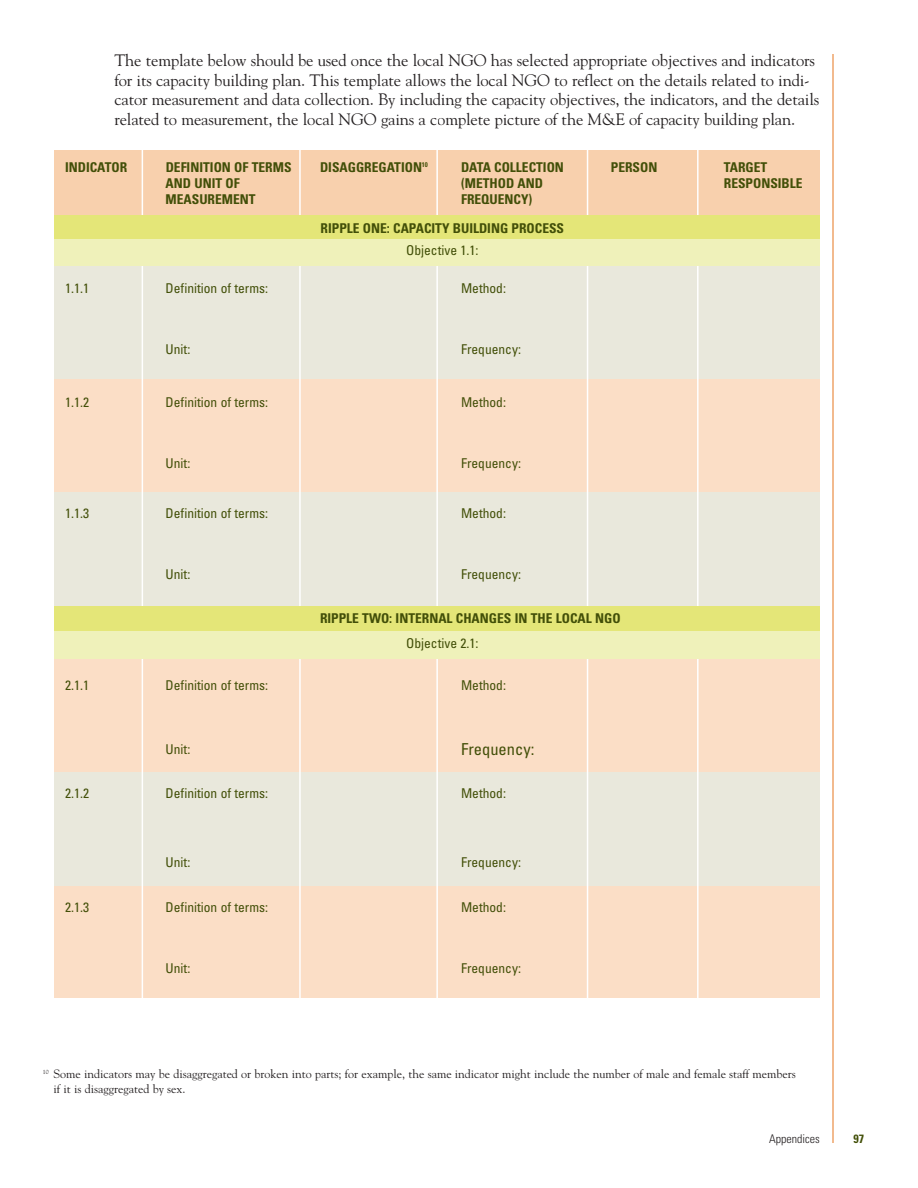
<style>
.page{position:relative;width:918px;height:1188px;background:#fff}
.page>*{position:absolute;margin:0;border:0;box-sizing:border-box;transform-origin:0 0}
.t1{font:16.5px/19.5px "Goudy";letter-spacing:-.01em;color:#231f20}
.t2{font:condensed 16.5px "Univers";color:#424f08}
.t3{font:condensed 13.5px "Univers";color:#424f08}
.t4{font:700 condensed 13.5px/28.5px "Univers";color:#424f08}
.t5{font:12px/14.4px "Goudy";color:#231f20}
.t6{font:300 condensed 12px "Univers";color:#231f20}
.t7{font:700 condensed 12px "Univers";color:#424f08}
</style>
<div class="page">
<div style="left:54px;top:150px;width:766px;height:65px;background:#f8d0ad"></div>
<div style="left:54px;top:266px;width:766px;height:114px;background:#e9e8dc"></div>
<hr style="left:833px;top:54px;width:1px;height:1089px;background:#e7761e">
<div style="left:54px;top:379px;width:766px;height:114px;background:#fbdec6"></div>
<div style="left:54px;top:659px;width:766px;height:113px;background:#fbdec6"></div>
<div style="left:54px;top:885px;width:766px;height:112px;background:#fbdec6"></div>
<div style="left:54px;top:492px;width:766px;height:114px;background:#e9e8dc"></div>
<div style="left:54px;top:773px;width:766px;height:113px;background:#e9e8dc"></div>
<hr style="left:142px;top:139px;width:1px;height:883px;background:#fff">
<hr style="left:299px;top:125px;width:2px;height:897px;background:#fff">
<hr style="left:436px;top:120px;width:2px;height:903px;background:#fff">
<hr style="left:587px;top:125px;width:1px;height:900px;background:#fff">
<hr style="left:697px;top:150px;width:2px;height:873px;background:#fff">
<div style="left:54px;top:215px;width:766px;height:27px;background:#e4e678"></div>
<div style="left:54px;top:239px;width:766px;height:27px;background:#eff1ba"></div>
<div style="left:54px;top:606px;width:766px;height:26px;background:#e4e678"></div>
<div style="left:54px;top:632px;width:766px;height:27px;background:#eff1ba"></div>
<p class="t1" style="left:114px;top:51px;width:706px">The template below should be used once the local NGO has selected appropriate objectives and indicators for its capacity building plan. This template allows the local NGO to reflect on the details related to indi&shy;cator measurement and data collection. By including the capacity objectives, the indicators, and the details related to measurement, the local NGO gains a complete picture of the M&amp;E of capacity building plan.</p>
<p class="t4" style="left:65px;top:153px;width:64px">INDICATOR</p>
<p class="t4" style="left:166px;top:153px;width:127px">DEFINITION OF TERMS</p>
<p class="t4" style="left:320px;top:153px;width:109px">DISAGGREGATION<sup>10</sup></p>
<p class="t4" style="left:461px;top:153px;width:104px">DATA COLLECTION</p>
<p class="t4" style="left:611px;top:153px;width:48px">PERSON</p>
<p class="t4" style="left:724px;top:153px;width:45px">TARGET</p>
<p class="t4" style="left:166px;top:169px;width:76px">AND UNIT OF</p>
<p class="t4" style="left:461px;top:169px;width:84px">(METHOD AND</p>
<p class="t4" style="left:724px;top:169px;width:80px">RESPONSIBLE</p>
<p class="t4" style="left:166px;top:185px;width:92px">MEASUREMENT</p>
<p class="t4" style="left:321px;top:185px;width:245px;text-indent:140px">FREQUENCY)<br>RIPPLE ONE: CAPACITY BUILDING PROCESS</p>
<p class="t3" style="left:406px;top:242px;width:74px">Objective 1.1:</p>
<p class="t3" style="left:65px;top:279px;width:25px">1.1.1</p>
<p class="t3" style="left:166px;top:279px;width:104px">Definition of terms:</p>
<p class="t3" style="left:461px;top:279px;width:46px">Method:</p>
<p class="t3" style="left:166px;top:340px;width:26px">Unit:</p>
<p class="t3" style="left:461px;top:340px;width:61px">Frequency:</p>
<p class="t3" style="left:65px;top:394px;width:25px">1.1.2</p>
<p class="t3" style="left:166px;top:394px;width:104px">Definition of terms:</p>
<p class="t3" style="left:461px;top:394px;width:46px">Method:</p>
<p class="t3" style="left:166px;top:455px;width:26px">Unit:</p>
<p class="t3" style="left:461px;top:455px;width:61px">Frequency:</p>
<p class="t3" style="left:65px;top:505px;width:25px">1.1.3</p>
<p class="t3" style="left:166px;top:505px;width:104px">Definition of terms:</p>
<p class="t3" style="left:461px;top:505px;width:46px">Method:</p>
<p class="t3" style="left:166px;top:566px;width:26px">Unit:</p>
<p class="t3" style="left:461px;top:566px;width:61px">Frequency:</p>
<p class="t4" style="left:320px;top:604px;width:302px">RIPPLE TWO: INTERNAL CHANGES IN THE LOCAL NGO</p>
<p class="t3" style="left:406px;top:635px;width:74px">Objective 2.1:</p>
<p class="t3" style="left:65px;top:677px;width:25px">2.1.1</p>
<p class="t3" style="left:166px;top:677px;width:104px">Definition of terms:</p>
<p class="t3" style="left:461px;top:677px;width:46px">Method:</p>
<p class="t3" style="left:166px;top:740px;width:26px">Unit:</p>
<p class="t2" style="left:461px;top:739px;width:75px">Frequency:</p>
<p class="t3" style="left:65px;top:785px;width:25px">2.1.2</p>
<p class="t3" style="left:166px;top:785px;width:104px">Definition of terms:</p>
<p class="t3" style="left:461px;top:785px;width:46px">Method:</p>
<p class="t3" style="left:166px;top:853px;width:26px">Unit:</p>
<p class="t3" style="left:461px;top:853px;width:61px">Frequency:</p>
<p class="t3" style="left:65px;top:898px;width:25px">2.1.3</p>
<p class="t3" style="left:166px;top:898px;width:104px">Definition of terms:</p>
<p class="t3" style="left:461px;top:898px;width:46px">Method:</p>
<p class="t3" style="left:166px;top:959px;width:26px">Unit:</p>
<p class="t3" style="left:461px;top:959px;width:61px">Frequency:</p>
<p class="t5" style="left:54px;top:1067px;width:744px;text-indent:-11px"><sup>10</sup> Some indicators may be disaggregated or broken into parts; for example, the same indicator might include the number of male and female staff members if it is disaggregated by sex.</p>
<p class="t6" style="left:769px;top:1131px;width:52px">Appendices</p>
<p class="t7" style="left:853px;top:1131px;width:12px">97</p>
</div>
